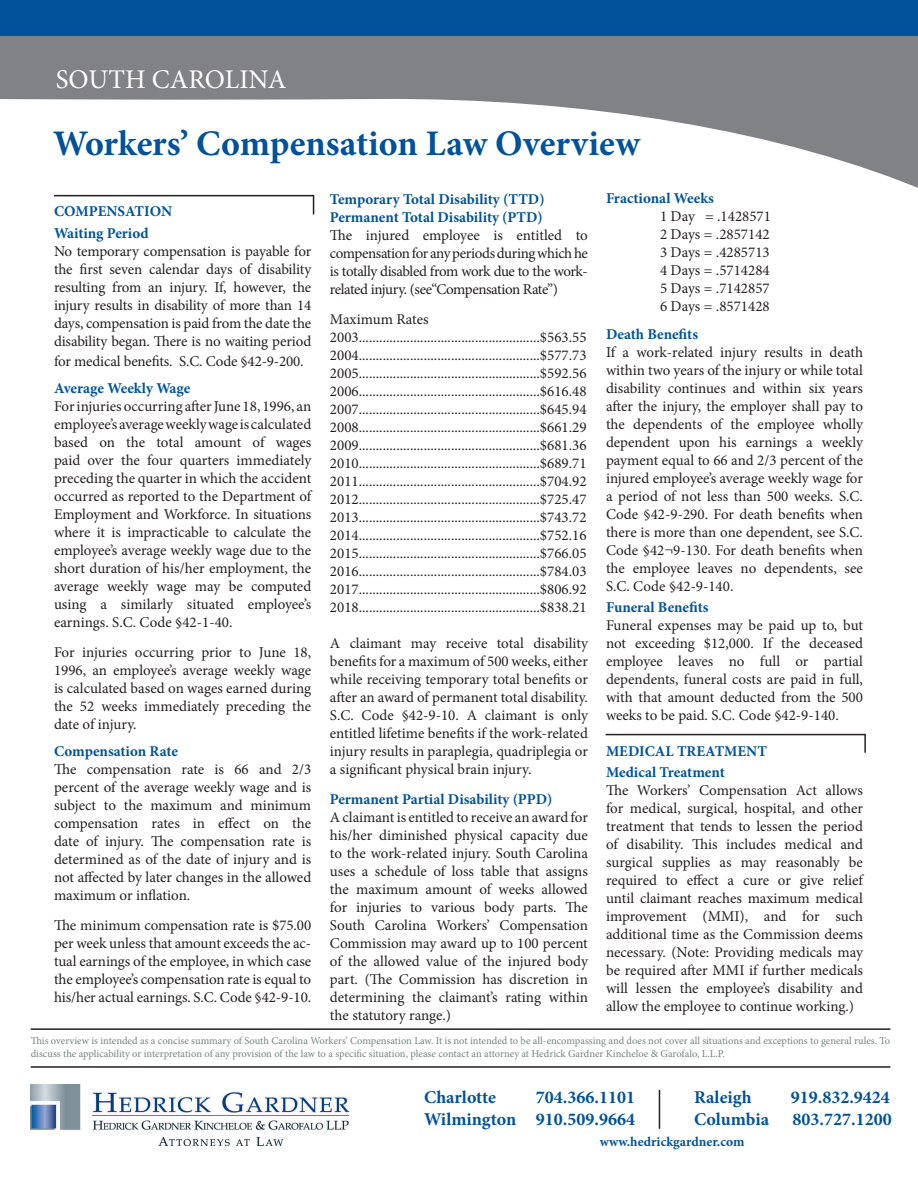
<style>
.page{position:relative;width:918px;height:1188px;background:#fff}
.page>*{position:absolute;margin:0;border:0;box-sizing:border-box;transform-origin:0 0}
.t1{font:700 36px "Minion Pro";color:#01529a}
.t2{font:27px "Minion Pro";color:#fefcfd}
.t3{font:700 18px "Minion Pro";color:#01529a}
.t4{font:15px/18px "Minion Pro";color:#231f20;text-align:justify}
.t5{font:700 15px/22.5px "Minion Pro";color:#01529a}
.t6{font:700 13.5px "Minion Pro";color:#01529a}
.t7{font:10.5px/12.6px "Minion Pro";letter-spacing:-.005em;color:#73867c}
</style>
<div class="page">
<svg style="left:0;top:36px;width:918px;height:152px;fill:#808285"></svg>
<div style="left:0;top:0;width:918px;height:36px;background:#01529a"></div>
<img style="left:31px;top:1085px;width:317px;height:61px">
<hr style="left:659px;top:1090px;width:1px;height:39px;background:#231f20">
<hr style="left:31px;top:1028px;width:859px;height:2px;background:#231f20">
<hr style="left:31px;top:1066px;width:859px;height:2px;background:#231f20">
<hr style="left:54px;top:195px;width:260px;height:1px;background:#231f20">
<svg style="left:313px;top:196px;width:1px;height:18px"></svg>
<hr style="left:606px;top:734px;width:259px;height:1px;background:#231f20">
<svg style="left:864px;top:734px;width:2px;height:19px"></svg>
<h2 class="t2" style="left:56px;top:62px;width:232px">SOUTH CAROLINA</h2>
<h1 class="t1" style="left:53px;top:118px;width:588px">Workers’ Compensation Law Overview</h1>
<p class="t5" style="left:54px;top:200px;width:120px">COMPENSATION<br>Waiting Period</p>
<p class="t4" style="left:54px;top:243px;width:259px">No temporary compensation is payable for the first seven calendar days of disability resulting from an injury. If, however, the injury results in disability of more than 14 days, compensation is paid from the date the disability began. There is no waiting period</p>
<p class="t4" style="left:54px;top:352px;width:251px">for medical benefits. S.C. Code §42-9-200.</p>
<p class="t5" style="left:54px;top:377px;width:138px">Average Weekly Wage</p>
<p class="t4" style="left:54px;top:397px;width:259px">For injuries occurring after June 18, 1996, an employee’s average weekly wage is calculated based on the total amount of wages paid over the four quarters immediately preceding the quarter in which the accident occurred as reported to the Department of Employment and Workforce. In situations where it is impracticable to calculate the employee’s average weekly wage due to the short duration of his/her employment, the average weekly wage may be computed using a similarly situated employee’s earnings. S.C. Code §42-1-40.</p>
<p class="t4" style="left:54px;top:643px;width:259px">For injuries occurring prior to June 18, 1996, an employee’s average weekly wage is calculated based on wages earned during the 52 weeks immediately preceding the date of injury.</p>
<p class="t5" style="left:54px;top:740px;width:125px">Compensation Rate</p>
<p class="t4" style="left:54px;top:760px;width:259px">The compensation rate is 66 and 2/3 percent of the average weekly wage and is subject to the maximum and minimum compensation rates in effect on the date of injury. The compensation rate is determined as of the date of injury and is not affected by later changes in the allowed maximum or inflation.</p>
<p class="t4" style="left:54px;top:916px;width:259px">The minimum compensation rate is $75.00 per week unless that amount exceeds the ac&shy;tual earnings of the employee, in which case the employee’s compensation rate is equal to his/her actual earnings. S.C. Code §42-9-10.</p>
<p class="t5" style="left:330px;top:190px;width:216px;line-height:18px">Temporary Total Disability (TTD)<br>Permanent Total Disability (PTD)</p>
<p class="t4" style="left:330px;top:227px;width:260px">The injured employee is entitled to compensation for any periods during which he is totally disabled from work due to the work&shy;related injury. (see“Compensation Rate”)</p>
<p class="t4" style="left:330px;top:311px;width:258px;text-align:left">Maximum Rates 2003.....................................................$563.55<br>2004.....................................................$577.73<br>2005.....................................................$592.56<br>2006.....................................................$616.48<br>2007.....................................................$645.94<br>2008.....................................................$661.29<br>2009.....................................................$681.36<br>2010.....................................................$689.71<br>2011.....................................................$704.92<br>2012.....................................................$725.47<br>2013.....................................................$743.72<br>2014.....................................................$752.16<br>2015.....................................................$766.05<br>2016.....................................................$784.03<br>2017.....................................................$806.92<br>2018.....................................................$838.21</p>
<p class="t4" style="left:330px;top:635px;width:260px">A claimant may receive total disability benefits for a maximum of 500 weeks, either while receiving temporary total benefits or after an award of permanent total disability.<br>S.C. Code §42-9-10. A claimant is only entitled lifetime benefits if the work-related injury results in paraplegia, quadriplegia or a significant physical brain injury.</p>
<p class="t5" style="left:330px;top:788px;width:224px">Permanent Partial Disability (PPD)</p>
<p class="t4" style="left:330px;top:809px;width:260px">A claimant is entitled to receive an award for his/her diminished physical capacity due to the work-related injury. South Carolina uses a schedule of loss table that assigns the maximum amount of weeks allowed for injuries to various body parts. The South Carolina Workers’ Compensation Commission may award up to 100 percent of the allowed value of the injured body part. (The Commission has discretion in determining the claimant’s rating within the statutory range.)</p>
<p class="t5" style="left:606px;top:187px;width:109px">Fractional Weeks</p>
<p class="t4" style="left:660px;top:208px;width:113px">1 Day = .1428571<br>2 Days = .2857142<br>3 Days = .4285713<br>4 Days = .5714284<br>5 Days = .7142857<br>6 Days = .8571428</p>
<p class="t5" style="left:606px;top:322px;width:94px">Death Benefits</p>
<p class="t4" style="left:606px;top:343px;width:259px">If a work-related injury results in death within two years of the injury or while total disability continues and within six years after the injury, the employer shall pay to the dependents of the employee wholly dependent upon his earnings a weekly payment equal to 66 and 2/3 percent of the injured employee’s average weekly wage for a period of not less than 500 weeks. S.C.<br>Code §42-9-290. For death benefits when there is more than one dependent, see S.C.<br>Code §42¬9-130. For death benefits when the employee leaves no dependents, see S.C. Code §42-9-140.</p>
<p class="t5" style="left:606px;top:595px;width:104px">Funeral Benefits</p>
<p class="t4" style="left:606px;top:616px;width:259px">Funeral expenses may be paid up to, but not exceeding $12,000. If the deceased employee leaves no full or partial dependents, funeral costs are paid in full, with that amount deducted from the 500 weeks to be paid. S.C. Code §42-9-140.</p>
<p class="t5" style="left:606px;top:740px;width:162px;line-height:21px">MEDICAL TREATMENT<br>Medical Treatment</p>
<p class="t4" style="left:606px;top:781px;width:259px">The Workers’ Compensation Act allows for medical, surgical, hospital, and other treatment that tends to lessen the period of disability. This includes medical and surgical supplies as may reasonably be required to effect a cure or give relief until claimant reaches maximum medical improvement (MMI), and for such additional time as the Commission deems necessary. (Note: Providing medicals may be required after MMI if further medicals will lessen the employee’s disability and allow the employee to continue working.)</p>
<p class="t7" style="left:31px;top:1035px;width:861px">This overview is intended as a concise summary of South Carolina Workers’ Compensation Law. It is not intended to be all-encompassing and does not cover all situations and exceptions to general rules. To discuss the applicability or interpretation of any provision of the law to a specific situation, please contact an attorney at Hedrick Gardner Kincheloe &amp; Garofalo, L.L.P.</p>
<p class="t3" style="left:424px;top:1085px;width:73px">Charlotte</p>
<p class="t3" style="left:536px;top:1085px;width:101px">704.366.1101</p>
<p class="t3" style="left:694px;top:1085px;width:59px">Raleigh</p>
<p class="t3" style="left:791px;top:1085px;width:101px">919.832.9424</p>
<p class="t3" style="left:424px;top:1106px;width:213px">Wilmington 910.509.9664</p>
<p class="t3" style="left:694px;top:1106px;width:77px">Columbia</p>
<p class="t3" style="left:793px;top:1106px;width:101px">803.727.1200</p>
<p class="t6" style="left:600px;top:1132px;width:146px">www.hedrickgardner.com</p>
</div>
